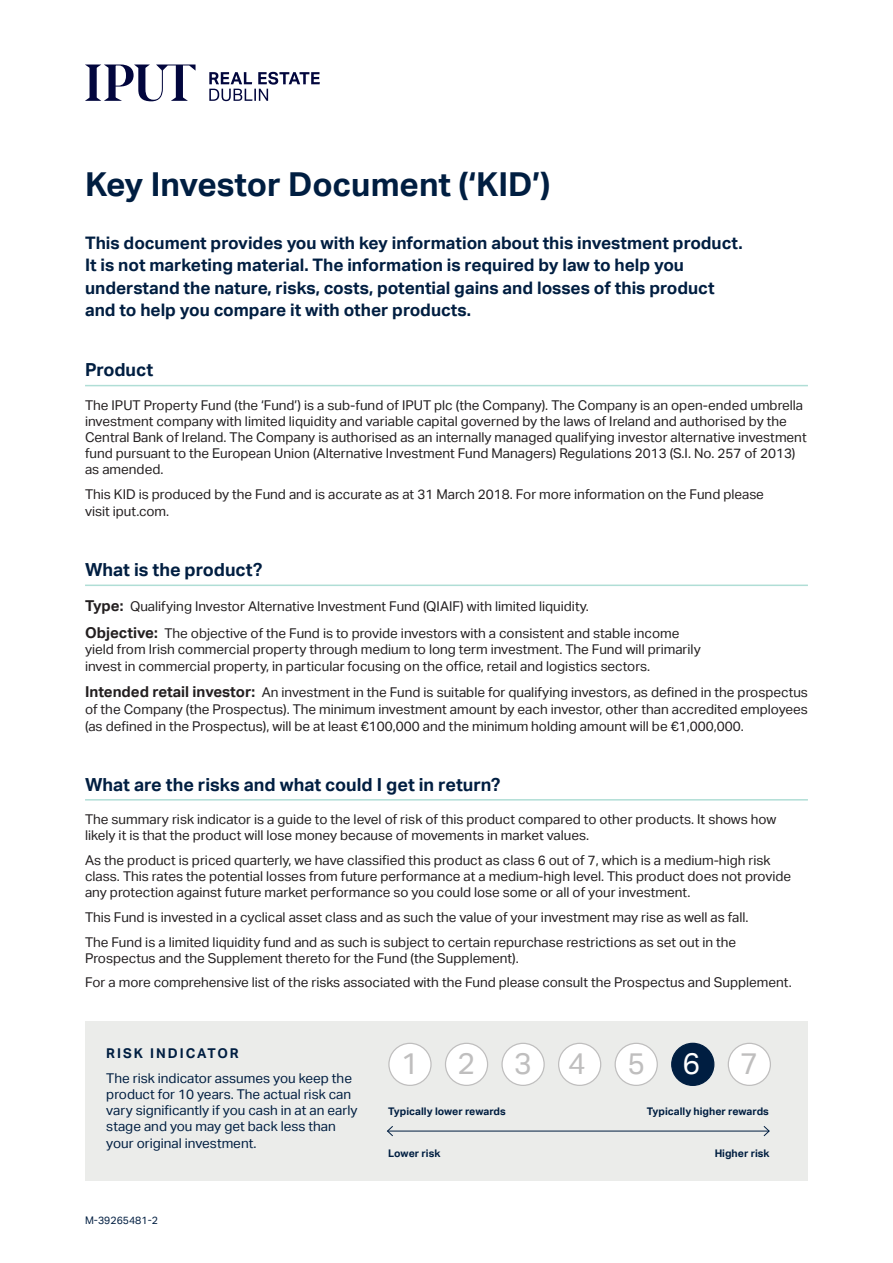
<style>
.page{position:relative;width:893px;height:1263px;background:#fff}
.page>*{position:absolute;margin:0;border:0;box-sizing:border-box;transform-origin:0 0}
.t1{font:700 33px "Aktiv Grotesk";color:#001e41}
.K___Body{font:30px "Aktiv Grotesk";color:#bfbebe}
.K___Body-2{font:30px "Aktiv Grotesk";color:#fff}
.K___Head_1{font:700 18px "Aktiv Grotesk";color:#001e41}
.K___Intro{font:700 17.25px/22.5px "Aktiv Grotesk";color:#001e41}
.K___Body-3{font:13.5px/16.2px "Aktiv Grotesk";color:#231f20}
.K___Body-4{font:13.5px/16.2px "Aktiv Grotesk";color:#001e41}
.K___Body-5{font:700 13.5px "Aktiv Grotesk";letter-spacing:.15em;color:#001e41}
.K___Body-6{font:700 10.5px "Aktiv Grotesk";color:#001e41}
.t2{font:10.5px "Aktiv Grotesk";color:#001e41}
.s1{font-weight:700;font-size:15px}
</style>
<div class="page">
<div style="left:85px;top:1022px;width:723px;height:159px;background:#ebecea"></div>
<div style="left:389px;top:1043px;width:42px;height:42px;background:#fff;border-radius:50%"></div>
<div style="left:388px;top:1043px;width:44px;height:43px;border:1px solid #bfbebe;border-radius:50%"></div>
<div style="left:445px;top:1043px;width:43px;height:42px;background:#fff;border-radius:50%"></div>
<div style="left:445px;top:1043px;width:43px;height:43px;border:1px solid #bfbebe;border-radius:50%"></div>
<div style="left:502px;top:1043px;width:42px;height:42px;background:#fff;border-radius:50%"></div>
<div style="left:501px;top:1043px;width:44px;height:43px;border:1px solid #bfbebe;border-radius:50%"></div>
<div style="left:559px;top:1043px;width:42px;height:42px;background:#fff;border-radius:50%"></div>
<div style="left:558px;top:1043px;width:43px;height:43px;border:1px solid #bfbebe;border-radius:50%"></div>
<div style="left:615px;top:1043px;width:42px;height:42px;background:#fff;border-radius:50%"></div>
<div style="left:615px;top:1043px;width:43px;height:43px;border:1px solid #bfbebe;border-radius:50%"></div>
<div style="left:672px;top:1043px;width:42px;height:42px;background:#001e41;border-radius:50%"></div>
<div style="left:671px;top:1043px;width:43px;height:43px;border:1px solid #001e41;border-radius:50%"></div>
<div style="left:728px;top:1043px;width:42px;height:42px;background:#fff;border-radius:50%"></div>
<div style="left:728px;top:1043px;width:43px;height:43px;border:1px solid #bfbebe;border-radius:50%"></div>
<hr style="left:387px;top:1131px;width:382px;height:1px;background:#001e41">
<svg style="left:763px;top:1126px;width:7px;height:11px"></svg>
<svg style="left:387px;top:1126px;width:7px;height:11px"></svg>
<svg style="left:209px;top:72px;width:111px;height:29px"></svg>
<svg style="left:85px;top:65px;width:111px;height:36px"></svg>
<hr style="left:85px;top:385px;width:723px;height:1px;background:#b0ded6">
<hr style="left:85px;top:584px;width:723px;height:2px;background:#b0ded6">
<hr style="left:85px;top:799px;width:723px;height:1px;background:#b0ded6">
<p class="t1" style="left:85px;top:166px;width:467px">Key Investor Document (‘KID’)</p>
<p class="K___Intro" style="left:85px;top:232px;width:659px">This document provides you with key information about this investment product.<br>It is not marketing material. The information is required by law to help you understand the nature, risks, costs, potential gains and losses of this product and to help you compare it with other products.</p>
<p class="K___Head_1" style="left:85px;top:360px;width:70px">Product</p>
<p class="K___Body-3" style="left:85px;top:397px;width:723px">The IPUT Property Fund (the ‘Fund’) is a sub-fund of IPUT plc (the Company). The Company is an open-ended umbrella investment company with limited liquidity and variable capital governed by the laws of Ireland and authorised by the Central Bank of Ireland. The Company is authorised as an internally managed qualifying investor alternative investment fund pursuant to the European Union (Alternative Investment Fund Managers) Regulations 2013 (S.I. No. 257 of 2013) as amended.</p>
<p class="K___Body-3" style="left:85px;top:486px;width:680px;line-height:17.1px">This KID is produced by the Fund and is accurate as at 31 March 2018. For more information on the Fund please visit iput.com.</p>
<p class="K___Head_1" style="left:85px;top:559px;width:179px">What is the product?</p>
<p class="K___Body-3" style="left:85px;top:598px;width:505px"><span class="s1">Type:</span> Qualifying Investor Alternative Investment Fund (QIAIF) with limited liquidity.</p>
<p class="K___Body-3" style="left:85px;top:625px;width:617px;line-height:16.6px"><span class="s1">Objective:</span> The objective of the Fund is to provide investors with a consistent and stable income yield from Irish commercial property through medium to long term investment. The Fund will primarily invest in commercial property, in particular focusing on the office, retail and logistics sectors.</p>
<p class="K___Body-3" style="left:85px;top:684px;width:724px;line-height:16.6px;text-align:justify"><span class="s1">Intended retail investor:</span> An investment in the Fund is suitable for qualifying investors, as defined in the prospectus of the Company (the Prospectus). The minimum investment amount by each investor, other than accredited employees (as defined in the Prospectus), will be at least €100,000 and the minimum holding amount will be €1,000,000.</p>
<p class="K___Head_1" style="left:85px;top:774px;width:417px">What are the risks and what could I get in return?</p>
<p class="K___Body-3" style="left:85px;top:811px;width:693px">The summary risk indicator is a guide to the level of risk of this product compared to other products. It shows how likely it is that the product will lose money because of movements in market values.</p>
<p class="K___Body-3" style="left:85px;top:852px;width:708px">As the product is priced quarterly, we have classified this product as class 6 out of 7, which is a medium-high risk class. This rates the potential losses from future performance at a medium-high level. This product does not provide any protection against future market performance so you could lose some or all of your investment.</p>
<p class="K___Body-3" style="left:85px;top:909px;width:665px">This Fund is invested in a cyclical asset class and as such the value of your investment may rise as well as fall.</p>
<p class="K___Body-3" style="left:85px;top:934px;width:653px">The Fund is a limited liquidity fund and as such is subject to certain repurchase restrictions as set out in the<br>Prospectus and the Supplement thereto for the Fund (the Supplement).</p>
<p class="K___Body-3" style="left:85px;top:975px;width:708px">For a more comprehensive list of the risks associated with the Fund please consult the Prospectus and Supplement.</p>
<p class="K___Body-5" style="left:106px;top:1045px;width:134px">RISK INDICATOR</p>
<p class="K___Body-4" style="left:106px;top:1070px;width:253px">The risk indicator assumes you keep the product for 10 years. The actual risk can vary significantly if you cash in at an early stage and you may get back less than your original investment.</p>
<p class="t2" style="left:85px;top:1214px;width:75px">M-39265481-2</p>
<p class="K___Body" style="left:401px;top:1046px;width:19px">1</p>
<p class="K___Body" style="left:458px;top:1046px;width:19px">2</p>
<p class="K___Body" style="left:514px;top:1046px;width:19px">3</p>
<p class="K___Body" style="left:568px;top:1046px;width:19px">4</p>
<p class="K___Body" style="left:627px;top:1046px;width:19px">5</p>
<p class="K___Body-2" style="left:683px;top:1046px;width:19px">6</p>
<p class="K___Body" style="left:740px;top:1046px;width:19px">7</p>
<p class="K___Body-6" style="left:388px;top:1106px;width:119px">Typically lower rewards</p>
<p class="K___Body-6" style="left:647px;top:1106px;width:123px">Typically higher rewards</p>
<p class="K___Body-6" style="left:388px;top:1147px;width:54px">Lower risk</p>
<p class="K___Body-6" style="left:715px;top:1147px;width:56px">Higher risk</p>
</div>
